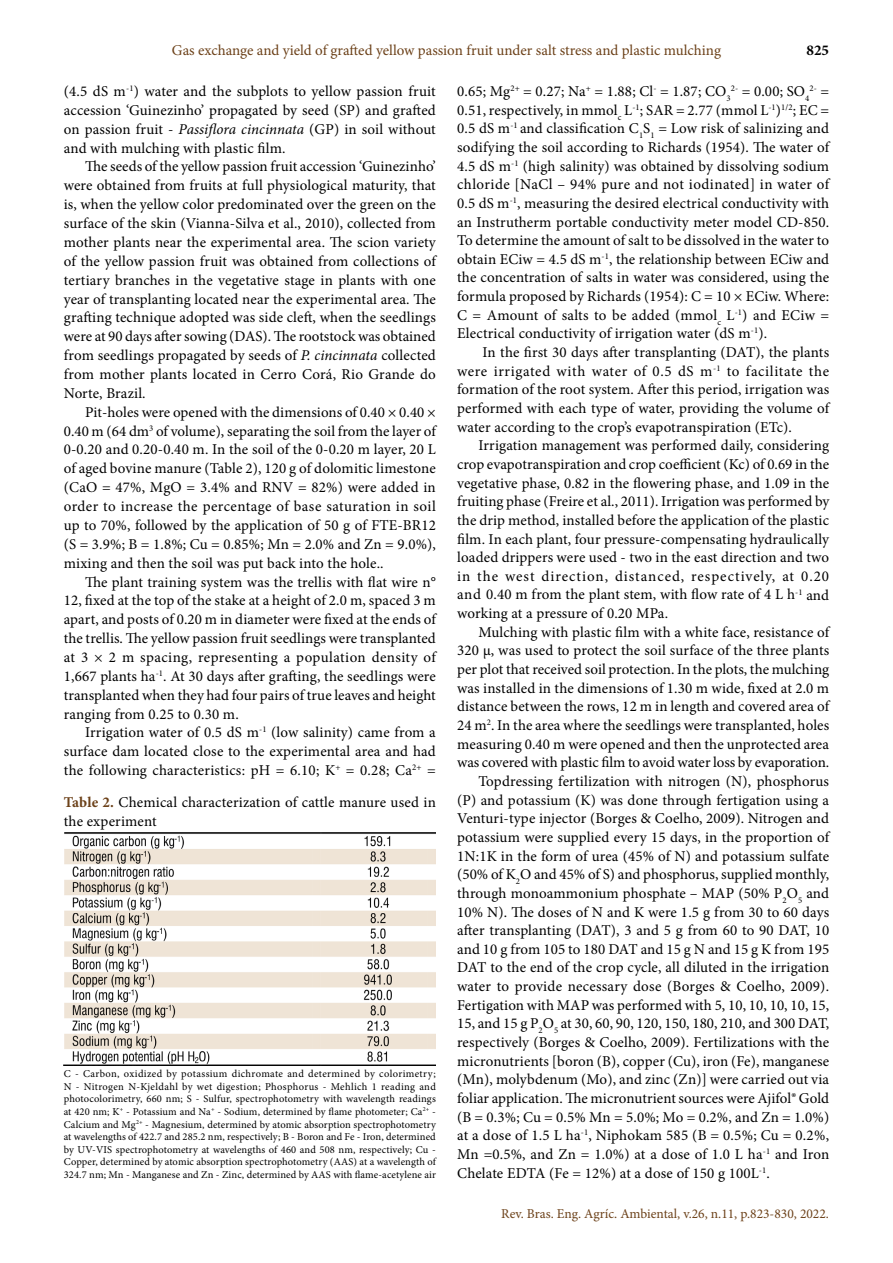
<style>
.page{position:relative;width:893px;height:1263px;background:#fff}
.page>*{position:absolute;margin:0;border:0;box-sizing:border-box;transform-origin:0 0}
.t1{font:15px/18.9px "Minion Pro";letter-spacing:.005em;color:#000;text-align:justify}
.t2{font:15px "Minion Pro";letter-spacing:-.005em;color:#6c4119}
.t3{font:700 15px "Minion Pro";color:#000}
.t4{font:13.5px "Minion Pro";color:#6c4119}
.t5{font:10.5px/12.6px "Minion Pro";letter-spacing:.01em;color:#000;text-align:justify}
.t6{font:8.7px "Minion Pro";color:#000}
.s1{font-style:italic}
.s2{font-weight:700;color:#6c4119}
.s3{font-size:15px}
</style>
<div class="page">
<img style="left:64px;top:832px;width:372px;height:233px">
<p class="t2" style="left:172px;top:40px;width:551px">Gas exchange and yield of grafted yellow passion fruit under salt stress and plastic mulching</p>
<p class="t3" style="left:806px;top:40px;width:24px">825</p>
<p class="t1" style="left:64px;top:82px;width:374px">(4.5 dS m<sup>-1</sup>) water and the subplots to yellow passion fruit accession ‘Guinezinho’ propagated by seed (SP) and grafted on passion fruit - <span class="s1">Passiflora cincinnata</span> (GP) in soil without and with mulching with plastic film.</p>
<p class="t1" style="left:64px;top:157px;width:374px;text-indent:21px">The seeds of the yellow passion fruit accession ‘Guinezinho’ were obtained from fruits at full physiological maturity, that is, when the yellow color predominated over the green on the surface of the skin (Vianna-Silva et al., 2010), collected from mother plants near the experimental area. The scion variety of the yellow passion fruit was obtained from collections of tertiary branches in the vegetative stage in plants with one year of transplanting located near the experimental area. The grafting technique adopted was side cleft, when the seedlings were at 90 days after sowing (DAS). The rootstock was obtained from seedlings propagated by seeds of <span class="s1">P. cincinnata</span> collected from mother plants located in Cerro Corá, Rio Grande do Norte, Brazil.</p>
<p class="t1" style="left:64px;top:403px;width:374px;text-indent:21px">Pit-holes were opened with the dimensions of 0.40 × 0.40 × 0.40 m (64 dm<sup>3</sup> of volume), separating the soil from the layer of 0-0.20 and 0.20-0.40 m. In the soil of the 0-0.20 m layer, 20 L of aged bovine manure (Table 2), 120 g of dolomitic limestone (CaO = 47%, MgO = 3.4% and RNV = 82%) were added in order to increase the percentage of base saturation in soil up to 70%, followed by the application of 50 g of FTE-BR12 (S = 3.9%; B = 1.8%; Cu = 0.85%; Mn = 2.0% and Zn = 9.0%), mixing and then the soil was put back into the hole..</p>
<p class="t1" style="left:64px;top:572px;width:374px;text-indent:21px">The plant training system was the trellis with flat wire n° 12, fixed at the top of the stake at a height of 2.0 m, spaced 3 m apart, and posts of 0.20 m in diameter were fixed at the ends of the trellis. The yellow passion fruit seedlings were transplanted at 3 × 2 m spacing, representing a population density of 1,667 plants ha<sup>-1</sup>. At 30 days after grafting, the seedlings were transplanted when they had four pairs of true leaves and height ranging from 0.25 to 0.30 m.</p>
<p class="t1" style="left:64px;top:723px;width:374px;text-indent:21px">Irrigation water of 0.5 dS m<sup>-1</sup> (low salinity) came from a surface dam located close to the experimental area and had the following characteristics: pH = 6.10; K<sup>+</sup> = 0.28; Ca<sup>2+</sup> =</p>
<p class="t1" style="left:64px;top:793px;width:374px"><span class="s2">Table 2.</span> Chemical characterization of cattle manure used in the experiment</p>
<p class="t5" style="left:64px;top:1067px;width:374px">C - Carbon, oxidized by potassium dichromate and determined by colorimetry; N - Nitrogen N-Kjeldahl by wet digestion; Phosphorus - Mehlich 1 reading and photocolorimetry, 660 nm; S - Sulfur, spectrophotometry with wavelength readings at 420 nm; K<sup>+</sup> - Potassium and Na<sup>+</sup> - Sodium, determined by flame photometer; Ca<sup>2+</sup> - Calcium and Mg<sup>2+</sup> - Magnesium, determined by atomic absorption spectrophotometry at wavelengths of 422.7 and 285.2 nm, respectively; B - Boron and Fe - Iron, determined by UV-VIS spectrophotometry at wavelengths of 460 and 508 nm, respectively; Cu - Copper, determined by atomic absorption spectrophotometry (AAS) at a wavelength of 324.7 nm; Mn - Manganese and Zn - Zinc, determined by AAS with flame-acetylene air</p>
<p class="t1" style="left:457px;top:82px;width:354px">0.65; Mg<sup>2+</sup> = 0.27; Na<sup>+</sup> = 1.88; Cl<sup>-</sup> = 1.87; CO<sub>3</sub><sup>2-</sup> = 0.00; SO<sub>4</sub></p>
<p class="t6" style="left:810px;top:82px;width:21px">2- <span class="s3">=</span></p>
<p class="t1" style="left:457px;top:101px;width:374px">0.51, respectively, in mmol<sub>c</sub> L<sup>-1</sup>; SAR = 2.77 (mmol L<sup>-1</sup>)<sup>1/2</sup>; EC = 0.5 dS m<sup>-1</sup> and classification C<sub>1</sub>S<sub>1</sub> = Low risk of salinizing and sodifying the soil according to Richards (1954). The water of 4.5 dS m<sup>-1</sup> (high salinity) was obtained by dissolving sodium chloride [NaCl – 94% pure and not iodinated] in water of 0.5 dS m<sup>-1</sup>, measuring the desired electrical conductivity with an Instrutherm portable conductivity meter model CD-850.<br>To determine the amount of salt to be dissolved in the water to obtain ECiw = 4.5 dS m<sup>-1</sup>, the relationship between ECiw and the concentration of salts in water was considered, using the formula proposed by Richards (1954): C = 10 × ECiw. Where:<br>C = Amount of salts to be added (mmol<sub>c</sub> L<sup>-1</sup>) and ECiw = Electrical conductivity of irrigation water (dS m<sup>-1</sup>).</p>
<p class="t1" style="left:457px;top:343px;width:374px;text-indent:25px">In the first 30 days after transplanting (DAT), the plants were irrigated with water of 0.5 dS m<sup>-1</sup> to facilitate the formation of the root system. After this period, irrigation was performed with each type of water, providing the volume of water according to the crop’s evapotranspiration (ETc).</p>
<p class="t1" style="left:457px;top:436px;width:374px;text-indent:21px">Irrigation management was performed daily, considering crop evapotranspiration and crop coefficient (Kc) of 0.69 in the vegetative phase, 0.82 in the flowering phase, and 1.09 in the fruiting phase (Freire et al., 2011). Irrigation was performed by the drip method, installed before the application of the plastic film. In each plant, four pressure-compensating hydraulically loaded drippers were used - two in the east direction and two in the west direction, distanced, respectively, at 0.20 and 0.40 m from the plant stem, with flow rate of 4 L h<sup>-1</sup> and working at a pressure of 0.20 MPa.</p>
<p class="t1" style="left:478px;top:623px;width:352px">Mulching with plastic film with a white face, resistance of</p>
<p class="t1" style="left:457px;top:641px;width:374px">320 µ, was used to protect the soil surface of the three plants</p>
<p class="t1" style="left:457px;top:660px;width:373px">per plot that received soil protection. In the plots, the mulching</p>
<p class="t1" style="left:457px;top:678px;width:374px">was installed in the dimensions of 1.30 m wide, fixed at 2.0 m</p>
<p class="t1" style="left:457px;top:697px;width:374px">distance between the rows, 12 m in length and covered area of</p>
<p class="t1" style="left:457px;top:716px;width:374px">24 m<sup>2</sup>. In the area where the seedlings were transplanted, holes</p>
<p class="t1" style="left:457px;top:734px;width:374px">measuring 0.40 m were opened and then the unprotected area</p>
<p class="t1" style="left:457px;top:753px;width:374px">was covered with plastic film to avoid water loss by evaporation.</p>
<p class="t1" style="left:478px;top:772px;width:352px">Topdressing fertilization with nitrogen (N), phosphorus</p>
<p class="t1" style="left:457px;top:790px;width:374px">(P) and potassium (K) was done through fertigation using a</p>
<p class="t1" style="left:457px;top:809px;width:374px">Venturi-type injector (Borges &amp; Coelho, 2009). Nitrogen and</p>
<p class="t1" style="left:457px;top:828px;width:374px">potassium were supplied every 15 days, in the proportion of</p>
<p class="t1" style="left:457px;top:846px;width:374px">1N:1K in the form of urea (45% of N) and potassium sulfate</p>
<p class="t1" style="left:457px;top:865px;width:373px">(50% of K<sub>2</sub>O and 45% of S) and phosphorus, supplied monthly,</p>
<p class="t1" style="left:457px;top:884px;width:374px">through monoammonium phosphate – MAP (50% P<sub>2</sub>O<sub>5</sub> and</p>
<p class="t1" style="left:457px;top:902px;width:374px">10% N). The doses of N and K were 1.5 g from 30 to 60 days</p>
<p class="t1" style="left:457px;top:921px;width:374px">after transplanting (DAT), 3 and 5 g from 60 to 90 DAT, 10</p>
<p class="t1" style="left:457px;top:940px;width:374px">and 10 g from 105 to 180 DAT and 15 g N and 15 g K from 195</p>
<p class="t1" style="left:457px;top:958px;width:374px">DAT to the end of the crop cycle, all diluted in the irrigation</p>
<p class="t1" style="left:457px;top:977px;width:374px">water to provide necessary dose (Borges &amp; Coelho, 2009).</p>
<p class="t1" style="left:457px;top:995px;width:374px">Fertigation with MAP was performed with 5, 10, 10, 10, 10, 15,</p>
<p class="t1" style="left:457px;top:1014px;width:374px">15, and 15 g P<sub>2</sub>O<sub>5</sub> at 30, 60, 90, 120, 150, 180, 210, and 300 DAT,</p>
<p class="t1" style="left:457px;top:1033px;width:374px">respectively (Borges &amp; Coelho, 2009). Fertilizations with the</p>
<p class="t1" style="left:457px;top:1051px;width:374px">micronutrients [boron (B), copper (Cu), iron (Fe), manganese</p>
<p class="t1" style="left:457px;top:1070px;width:374px">(Mn), molybdenum (Mo), and zinc (Zn)] were carried out via</p>
<p class="t1" style="left:457px;top:1089px;width:374px">foliar application. The micronutrient sources were Ajifol® Gold</p>
<p class="t1" style="left:457px;top:1107px;width:374px">(B = 0.3%; Cu = 0.5% Mn = 5.0%; Mo = 0.2%, and Zn = 1.0%)</p>
<p class="t1" style="left:457px;top:1126px;width:374px">at a dose of 1.5 L ha<sup>-1</sup>, Niphokam 585 (B = 0.5%; Cu = 0.2%,</p>
<p class="t1" style="left:457px;top:1145px;width:374px">Mn =0.5%, and Zn = 1.0%) at a dose of 1.0 L ha<sup>-1</sup> and Iron</p>
<p class="t1" style="left:457px;top:1164px;width:314px">Chelate EDTA (Fe = 12%) at a dose of 150 g 100L<sup>-1</sup>.</p>
<p class="t4" style="left:501px;top:1204px;width:329px">Rev. Bras. Eng. Agríc. Ambiental, v.26, n.11, p.823-830, 2022.</p>
</div>
